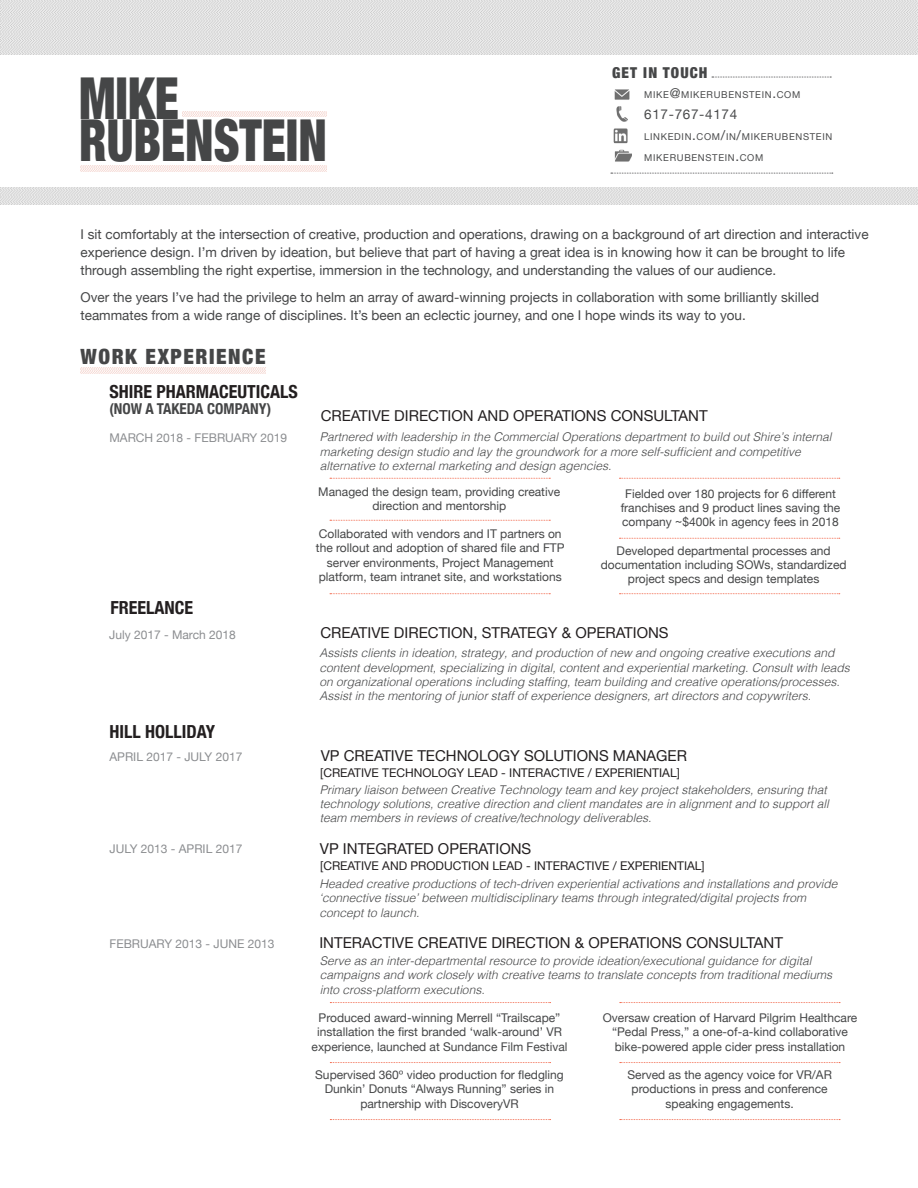
<style>
.page{position:relative;width:918px;height:1188px;background:#fff}
.page>*{position:absolute;margin:0;border:0;box-sizing:border-box;transform-origin:0 0}
.t1{font:900 condensed 57.75px "Helvetica Neue";color:#454647;scale:.83 1}
.t2{font:900 condensed 21px "Helvetica Neue";letter-spacing:.075em;color:#454647}
.t3{font:700 condensed 18px "Helvetica Neue";color:#231f20}
.t4{font:15px "Helvetica Neue";color:#231f20}
.t5{font:700 condensed 15px "Helvetica Neue";color:#454647}
.t6{font:900 condensed 15px "Helvetica Neue";letter-spacing:.075em;color:#454647}
.t7{font:13.5px/18px "Helvetica Neue";color:#454647}
.t8{font:13.5px "Helvetica Neue";letter-spacing:.05em;color:#494a4b}
.t9{font:italic 300 12px/14.4px "Helvetica";color:#454647}
.t10{font:12px/14.4px "Helvetica Neue";color:#454647;text-align:center}
.t11{font:12px "Helvetica Neue";color:#231f20}
.t12{font:12px "Helvetica Neue";color:#8b8d90}
.t13{font:9.45px "Helvetica Neue";letter-spacing:.07em;color:#494a4b}
.s1{font-size:13.5px}
</style>
<div class="page">
<img style="left:0;top:0;width:918px;height:55px">
<img style="left:1px;top:187px;width:917px;height:17px">
<img style="left:80px;top:165px;width:247px;height:6px">
<img style="left:613px;top:128px;width:15px;height:16px">
<img style="left:615px;top:89px;width:15px;height:11px">
<img style="left:616px;top:106px;width:12px;height:16px">
<img style="left:615px;top:149px;width:17px;height:13px">
<svg style="left:611px;top:173px;width:222px;height:1px"></svg>
<svg style="left:712px;top:77px;width:119px;height:1px"></svg>
<svg style="left:330px;top:1002px;width:221px;height:1px"></svg>
<svg style="left:330px;top:1062px;width:221px;height:1px"></svg>
<svg style="left:620px;top:1002px;width:220px;height:1px"></svg>
<svg style="left:620px;top:1062px;width:220px;height:1px"></svg>
<img style="left:182px;top:111px;width:145px;height:6px">
<img style="left:80px;top:367px;width:186px;height:6px">
<svg style="left:330px;top:1119px;width:221px;height:1px"></svg>
<svg style="left:620px;top:1119px;width:220px;height:1px"></svg>
<svg style="left:330px;top:478px;width:220px;height:1px"></svg>
<svg style="left:330px;top:520px;width:220px;height:1px"></svg>
<svg style="left:619px;top:478px;width:221px;height:1px"></svg>
<svg style="left:619px;top:538px;width:221px;height:1px"></svg>
<svg style="left:330px;top:593px;width:220px;height:1px"></svg>
<svg style="left:619px;top:593px;width:221px;height:1px"></svg>
<p class="t1" style="left:79px;top:51px;width:122px">MIKE</p>
<p class="t1" style="left:79px;top:93px;width:300px">RUBENSTEIN</p>
<p class="t6" style="left:612px;top:60px;width:97px">GET IN TOUCH</p>
<p class="t13" style="left:644px;top:88px;width:158px">MIKE<span class="s1">@</span>MIKERUBENSTEIN<span class="s1">.</span>COM</p>
<p class="t8" style="left:644px;top:105px;width:94px">617-767-4174</p>
<p class="t13" style="left:644px;top:130px;width:190px">LINKEDIN<span class="s1">.</span>COM<span class="s1">/</span>IN<span class="s1">/</span>MIKERUBENSTEIN</p>
<p class="t13" style="left:644px;top:151px;width:121px">MIKERUBENSTEIN<span class="s1">.</span>COM</p>
<p class="t7" style="left:81px;top:226px;width:790px">I sit comfortably at the intersection of creative, production and operations, drawing on a background of art direction and interactive experience design. I’m driven by ideation, but believe that part of having a great idea is in knowing how it can be brought to life through assembling the right expertise, immersion in the technology, and understanding the values of our audience.</p>
<p class="t7" style="left:81px;top:289px;width:740px">Over the years I’ve had the privilege to helm an array of award-winning projects in collaboration with some brilliantly skilled</p>
<p class="t7" style="left:81px;top:307px;width:667px">teammates from a wide range of disciplines. It’s been an eclectic journey, and one I hope winds its way to you.</p>
<p class="t2" style="left:81px;top:340px;width:187px">WORK EXPERIENCE</p>
<p class="t3" style="left:110px;top:376px;width:190px">SHIRE PHARMACEUTICALS</p>
<p class="t5" style="left:110px;top:397px;width:163px">(NOW A TAKEDA COMPANY)</p>
<p class="t4" style="left:321px;top:405px;width:388px">CREATIVE DIRECTION AND OPERATIONS CONSULTANT</p>
<p class="t12" style="left:110px;top:429px;width:179px">MARCH 2018 - FEBRUARY 2019</p>
<p class="t9" style="left:320px;top:429px;width:513px">Partnered with leadership in the Commercial Operations department to build out Shire’s internal marketing design studio and lay the groundwork for a more self-sufficient and competitive</p>
<p class="t9" style="left:320px;top:458px;width:293px">alternative to external marketing and design agencies.</p>
<p class="t10" style="left:318px;top:485px;width:243px">Managed the design team, providing creative direction and mentorship</p>
<p class="t10" style="left:621px;top:487px;width:221px">Fielded over 180 projects for 6 different franchises and 9 product lines saving the company ~$400k in agency fees in 2018</p>
<p class="t10" style="left:617px;top:544px;width:216px">Developed departmental processes and</p>
<p class="t10" style="left:601px;top:558px;width:247px">documentation including SOWs, standardized project specs and design templates</p>
<p class="t10" style="left:316px;top:527px;width:250px">Collaborated with vendors and IT partners on the rollout and adoption of shared file and FTP server environments, Project Management platform, team intranet site, and workstations</p>
<p class="t3" style="left:111px;top:593px;width:84px">FREELANCE</p>
<p class="t12" style="left:109px;top:626px;width:128px">July 2017 - March 2018</p>
<p class="t4" style="left:320px;top:622px;width:350px">CREATIVE DIRECTION, STRATEGY &amp; OPERATIONS</p>
<p class="t9" style="left:320px;top:645px;width:516px">Assists clients in ideation, strategy, and production of new and ongoing creative executions and</p>
<p class="t9" style="left:320px;top:659px;width:532px">content development, specializing in digital, content and experiential marketing. Consult with leads on organizational operations including staffing, team building and creative operations/processes.<br>Assist in the mentoring of junior staff of experience designers, art directors and copywriters.</p>
<p class="t3" style="left:110px;top:716px;width:107px">HILL HOLLIDAY</p>
<p class="t12" style="left:110px;top:748px;width:134px">APRIL 2017 - JULY 2017</p>
<p class="t4" style="left:321px;top:745px;width:368px">VP CREATIVE TECHNOLOGY SOLUTIONS MANAGER</p>
<p class="t9" style="left:320px;top:781px;width:508px">Primary liaison between Creative Technology team and key project stakeholders, ensuring that</p>
<p class="t9" style="left:320px;top:796px;width:510px">technology solutions, creative direction and client mandates are in alignment and to support all team members in reviews of creative/technology deliverables.</p>
<p class="t11" style="left:320px;top:764px;width:361px">[CREATIVE TECHNOLOGY LEAD - INTERACTIVE / EXPERIENTIAL]</p>
<p class="t12" style="left:110px;top:840px;width:134px">JULY 2013 - APRIL 2017</p>
<p class="t4" style="left:320px;top:838px;width:213px">VP INTEGRATED OPERATIONS</p>
<p class="t11" style="left:320px;top:857px;width:386px">[CREATIVE AND PRODUCTION LEAD - INTERACTIVE / EXPERIENTIAL]</p>
<p class="t9" style="left:319px;top:876px;width:520px">Headed creative productions of tech-driven experiential activations and installations and provide</p>
<p class="t9" style="left:319px;top:890px;width:488px">‘connective tissue’ between multidisciplinary teams through integrated/digital projects from</p>
<p class="t9" style="left:319px;top:905px;width:102px">concept to launch.</p>
<p class="t12" style="left:110px;top:935px;width:166px">FEBRUARY 2013 - JUNE 2013</p>
<p class="t4" style="left:319px;top:932px;width:465px">INTERACTIVE CREATIVE DIRECTION &amp; OPERATIONS CONSULTANT</p>
<p class="t9" style="left:320px;top:953px;width:493px">Serve as an inter-departmental resource to provide ideation/executional guidance for digital</p>
<p class="t9" style="left:320px;top:967px;width:514px">campaigns and work closely with creative teams to translate concepts from traditional mediums</p>
<p class="t9" style="left:320px;top:982px;width:166px">into cross-platform executions.</p>
<p class="t10" style="left:312px;top:1011px;width:257px">Produced award-winning Merrell “Trailscape” installation the first branded ‘walk-around’ VR experience, launched at Sundance Film Festival</p>
<p class="t10" style="left:603px;top:1011px;width:256px">Oversaw creation of Harvard Pilgrim Healthcare</p>
<p class="t10" style="left:612px;top:1026px;width:237px">“Pedal Press,” a one-of-a-kind collaborative</p>
<p class="t10" style="left:615px;top:1040px;width:232px">bike-powered apple cider press installation</p>
<p class="t10" style="left:315px;top:1068px;width:250px">Supervised 360º video production for fledgling<br>Dunkin’ Donuts “Always Running” series in</p>
<p class="t10" style="left:360px;top:1097px;width:160px">partnership with DiscoveryVR</p>
<p class="t10" style="left:627px;top:1068px;width:206px">Served as the agency voice for VR/AR</p>
<p class="t10" style="left:632px;top:1083px;width:198px">productions in press and conference</p>
<p class="t10" style="left:666px;top:1097px;width:130px">speaking engagements.</p>
</div>
